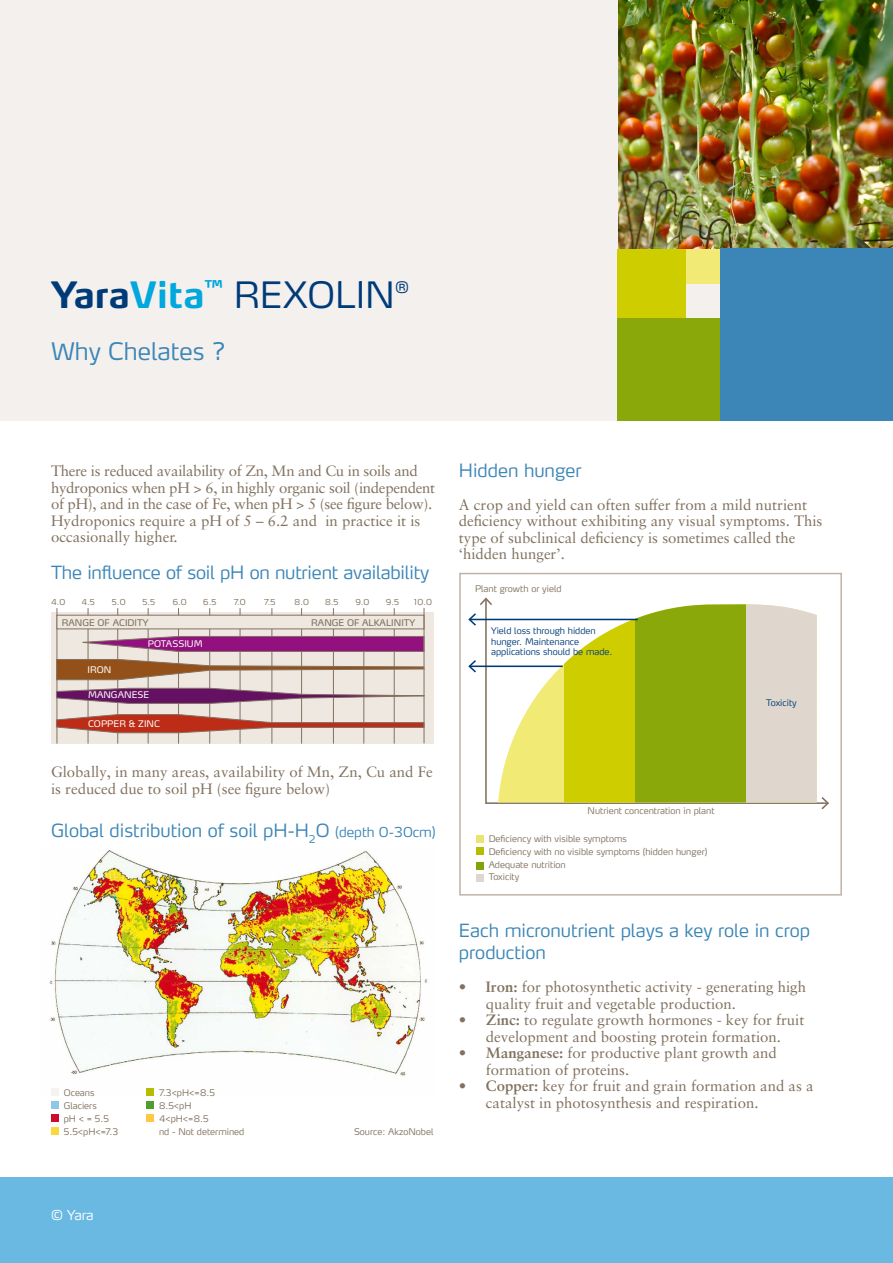
<style>
.page{position:relative;width:893px;height:1263px;background:#fff}
.page>*{position:absolute;margin:0;border:0;box-sizing:border-box;transform-origin:0 0}
.t1{font:300 36px "Yara Max LF";color:#003b79}
.t2{font:300 24px "Yara Max LF";color:#3c86b7}
.t3{font:300 18px/21.6px "Yara Max LF";color:#3c86b7}
.t4{font:300 15.75px "Yara Max LF";color:#003b79}
.t5{font:15px/16.5px "Sabon LT Pro";color:#81715e}
.t6{font:15px/16.5px "Sabon LT Pro";letter-spacing:-.02em;color:#81715e}
.t7{font:300 13.5px "Max LF";color:#fff}
.t8{font:300 9px/12.9px "Yara Max LF";color:#81715e}
.t9{font:300 9px/10.8px "Yara Max LF";color:#003b79}
.t10{font:9px "Yara Max LF";color:#fff}
.t11{font:9px "Yara Max LF";color:#7a6b56}
.t12{font:300 8.1px "Yara Max LF";color:#81715e}
.s1{font-weight:700}
.s2{font-weight:700;color:#00a8dd}
.s3{font-size:13.5px}
</style>
<div class="page">
<div style="left:459px;top:573px;width:383px;height:322px;border:2px solid #bfb3a5"></div>
<img style="left:617px;top:0;width:276px;height:249px">
<div style="left:0;top:1178px;width:893px;height:85px;background:#69b9e3"></div>
<svg style="left:484px;top:618px;width:336px;height:186px"></svg>
<svg style="left:820px;top:797px;width:9px;height:13px"></svg>
<svg style="left:498px;top:618px;width:66px;height:185px"></svg>
<div style="left:564px;top:611px;width:71px;height:192px;background:#cdcd00"></div>
<div style="left:635px;top:604px;width:111px;height:199px;background:#8ba80a"></div>
<div style="left:746px;top:604px;width:71px;height:199px;background:#dfd7cd"></div>
<hr style="left:469px;top:619px;width:169px;height:1px;background:#003b79">
<svg style="left:468px;top:597px;width:26px;height:30px"></svg>
<hr style="left:469px;top:665px;width:94px;height:2px;background:#003b79">
<svg style="left:468px;top:660px;width:10px;height:13px"></svg>
<img style="left:49px;top:850px;width:378px;height:245px">
<div style="left:0;top:0;width:617px;height:421px;background:#f4f0ee"></div>
<div style="left:617px;top:318px;width:103px;height:103px;background:#8ba80a"></div>
<div style="left:686px;top:283px;width:34px;height:35px;background:#f4f0ee"></div>
<div style="left:686px;top:249px;width:34px;height:34px;background:#f1ea75"></div>
<div style="left:617px;top:249px;width:69px;height:69px;background:#cdcd00"></div>
<div style="left:720px;top:249px;width:173px;height:172px;background:#3c86b7"></div>
<div style="left:51px;top:612px;width:382px;height:132px;background:#eee8e0"></div>
<hr style="left:88px;top:608px;width:1px;height:136px;background:#827161">
<hr style="left:117px;top:608px;width:1px;height:136px;background:#827161">
<hr style="left:148px;top:608px;width:1px;height:136px;background:#827161">
<hr style="left:178px;top:608px;width:1px;height:136px;background:#827161">
<hr style="left:209px;top:608px;width:1px;height:136px;background:#827161">
<hr style="left:240px;top:608px;width:1px;height:136px;background:#827161">
<hr style="left:272px;top:608px;width:1px;height:136px;background:#827161">
<hr style="left:301px;top:608px;width:1px;height:136px;background:#827161">
<hr style="left:333px;top:608px;width:1px;height:136px;background:#827161">
<hr style="left:57px;top:608px;width:1px;height:136px;background:#827161">
<hr style="left:364px;top:608px;width:1px;height:136px;background:#827161">
<hr style="left:394px;top:608px;width:1px;height:136px;background:#827161">
<svg style="left:82px;top:636px;width:342px;height:16px;background:#9c3986"></svg>
<svg style="left:56px;top:659px;width:368px;height:21px"></svg>
<svg style="left:56px;top:688px;width:368px;height:16px"></svg>
<svg style="left:56px;top:714px;width:368px;height:19px"></svg>
<div style="left:57px;top:615px;width:367px;height:14px;background:#eee8e0;border:1px solid #827161"></div>
<hr style="left:424px;top:608px;width:1px;height:135px;background:#827161">
<div style="left:51px;top:1089px;width:7px;height:7px;background:#f6f3ef"></div>
<div style="left:51px;top:1101px;width:7px;height:8px;background:#8fc7e8"></div>
<div style="left:51px;top:1115px;width:7px;height:7px;background:#d00a2c"></div>
<div style="left:51px;top:1127px;width:7px;height:8px;background:#f7d93e"></div>
<div style="left:146px;top:1089px;width:8px;height:7px;background:#b6bd00"></div>
<div style="left:146px;top:1101px;width:8px;height:8px;background:#4e9d2d"></div>
<div style="left:146px;top:1115px;width:8px;height:7px;background:#ffc843"></div>
<div style="left:476px;top:835px;width:7px;height:7px;background:#ebe570"></div>
<div style="left:476px;top:848px;width:7px;height:7px;background:#b6bd00"></div>
<div style="left:476px;top:862px;width:7px;height:7px;background:#86a20b"></div>
<div style="left:476px;top:874px;width:7px;height:8px;background:#dfd7cd"></div>
<h1 class="t1" style="left:51px;top:272px;width:346px"><span class="s1">Yara</span><span class="s2">Vita</span><sup>™</sup> REXOLIN</h1>
<p class="t4" style="left:395px;top:277px;width:15px">®</p>
<h2 class="t2" style="left:51px;top:336px;width:176px">Why Chelates ?</h2>
<p class="t6" style="left:51px;top:462px;width:386px">There is reduced availability of Zn, Mn and Cu in soils and hydroponics when pH &gt; 6, in highly organic soil (independent of pH), and in the case of Fe, when pH &gt; 5 (see figure below).<br>Hydroponics require a pH of 5 – 6.2 and in practice it is occasionally higher.</p>
<p class="t3" style="left:51px;top:561px;width:380px">The influence of soil pH on nutrient availability</p>
<p class="t12" style="left:51px;top:596px;width:16px">4.0</p>
<p class="t12" style="left:81px;top:596px;width:15px">4.5</p>
<p class="t12" style="left:112px;top:596px;width:15px">5.0</p>
<p class="t12" style="left:142px;top:596px;width:14px">5.5</p>
<p class="t12" style="left:173px;top:596px;width:16px">6.0</p>
<p class="t12" style="left:203px;top:596px;width:15px">6.5</p>
<p class="t12" style="left:234px;top:596px;width:14px">7.0</p>
<p class="t12" style="left:264px;top:596px;width:13px">7.5</p>
<p class="t12" style="left:295px;top:596px;width:16px">8.0</p>
<p class="t12" style="left:325px;top:596px;width:15px">8.5</p>
<p class="t12" style="left:355px;top:596px;width:16px">9.0</p>
<p class="t12" style="left:386px;top:596px;width:15px">9.5</p>
<p class="t12" style="left:414px;top:596px;width:19px">10.0</p>
<p class="t11" style="left:62px;top:617px;width:88px">RANGE OF ACIDITY</p>
<p class="t11" style="left:311px;top:617px;width:106px">RANGE OF ALKALINITY</p>
<p class="t10" style="left:148px;top:638px;width:56px">POTASSIUM</p>
<p class="t10" style="left:88px;top:664px;width:25px">IRON</p>
<p class="t10" style="left:88px;top:689px;width:63px">MANGANESE</p>
<p class="t10" style="left:88px;top:718px;width:73px">COPPER &amp; ZINC</p>
<p class="t5" style="left:51px;top:763px;width:383px">Globally, in many areas, availability of Mn, Zn, Cu and Fe is reduced due to soil pH (see figure below)</p>
<p class="t3" style="left:51px;top:819px;width:386px">Global distribution of soil pH-H<sub>2</sub>O <span class="s3">(depth 0-30cm)</span></p>
<p class="t8" style="left:64px;top:1086px;width:56px">Oceans<br>Glaciers<br>pH &lt; = 5.5<br>5.5&lt;pH&lt;=7.3</p>
<p class="t8" style="left:159px;top:1086px;width:87px">7.3&lt;pH&lt;=8.5<br>8.5&lt;pH<br>4&lt;pH&lt;=8.5<br>nd - Not determined</p>
<p class="t8" style="left:354px;top:1124px;width:81px">Source: AkzoNobel</p>
<p class="t3" style="left:459px;top:459px;width:124px">Hidden hunger</p>
<p class="t5" style="left:459px;top:496px;width:365px">A crop and yield can often suffer from a mild nutrient deficiency without exhibiting any visual symptoms. This type of subclinical deficiency is sometimes called the ‘hidden hunger’.</p>
<p class="t8" style="left:475px;top:582px;width:88px">Plant growth or yield</p>
<p class="t9" style="left:491px;top:625px;width:123px">Yield loss through hidden hunger. Maintenance applications should be made.</p>
<p class="t8" style="left:588px;top:804px;width:129px">Nutrient concentration in plant</p>
<p class="t8" style="left:489px;top:832px;width:220px">Deficiency with visible symptoms<br>Deficiency with no visible symptoms (hidden hunger)<br>Adequate nutrition<br>Toxicity</p>
<p class="t9" style="left:766px;top:697px;width:32px">Toxicity</p>
<p class="t3" style="left:459px;top:920px;width:352px">Each micronutrient plays a key role in crop production</p>
<p class="t5" style="left:486px;top:978px;width:322px;text-indent:-27px"><span class="s1">• Iron:</span> for photosynthetic activity - generating high quality fruit and vegetable production.</p>
<p class="t5" style="left:459px;top:1011px;width:347px;text-align:center"><span class="s1">• Zinc:</span> to regulate growth hormones - key for fruit development and boosting protein formation.</p>
<p class="t5" style="left:486px;top:1044px;width:292px;text-indent:-27px"><span class="s1">• Manganese:</span> for productive plant growth and formation of proteins.</p>
<p class="t5" style="left:486px;top:1077px;width:329px;text-indent:-27px"><span class="s1">• Copper:</span> key for fruit and grain formation and as a catalyst in photosynthesis and respiration.</p>
<p class="t7" style="left:51px;top:1206px;width:44px">© Yara</p>
</div>
